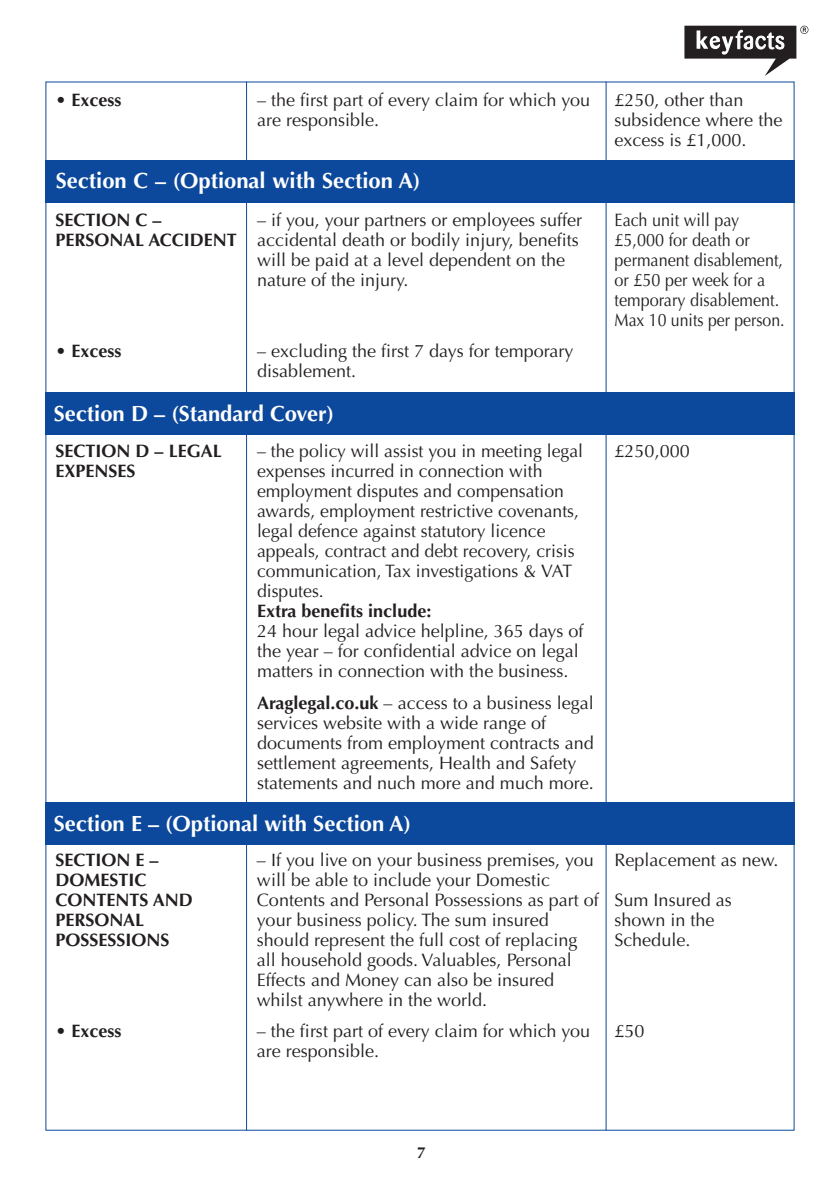
<style>
.page{position:relative;width:840px;height:1191px;background:#fff}
.page>*{position:absolute;margin:0;border:0;box-sizing:border-box;transform-origin:0 0}
.t1{font:700 22px "Optima";color:#fff}
.t2{font:18px/20px "Optima";color:#231f20}
.t3{font:700 18px/20px "Optima";color:#231f20}
.t4{font:18px/20px "Optima";color:#231f20;scale:.9 1}
.t5{font:700 16px "Optima";color:#231f20}
.s1{font-weight:700}
</style>
<div class="page">
<hr style="left:605px;top:81px;width:1px;height:1049px;background:#0c499c">
<hr style="left:246px;top:81px;width:1px;height:1049px;background:#0c499c">
<div style="left:45px;top:392px;width:749px;height:43px;background:#0c499c"></div>
<div style="left:45px;top:160px;width:749px;height:42px;background:#0c499c"></div>
<svg style="left:684px;top:26px;width:124px;height:50px"></svg>
<div style="left:45px;top:802px;width:749px;height:43px;background:#0c499c"></div>
<p class="t3" style="left:55px;top:91px;width:67px">• Excess</p>
<p class="t2" style="left:257px;top:91px;width:334px">– the first part of every claim for which you are responsible.</p>
<p class="t1" style="left:56px;top:170px;width:366px">Section C – (Optional with Section A)</p>
<p class="t3" style="left:55px;top:210px;width:183px">SECTION C –<br>PERSONAL ACCIDENT</p>
<p class="t2" style="left:257px;top:210px;width:326px">– if you, your partners or employees suffer accidental death or bodily injury, benefits will be paid at a level dependent on the nature of the injury.</p>
<p class="t3" style="left:55px;top:342px;width:67px">• Excess</p>
<p class="t2" style="left:257px;top:342px;width:318px">– excluding the first 7 days for temporary disablement.</p>
<p class="t1" style="left:54px;top:402px;width:281px">Section D – (Standard Cover)</p>
<p class="t3" style="left:55px;top:442px;width:167px">SECTION D – LEGAL<br>EXPENSES</p>
<p class="t2" style="left:257px;top:442px;width:327px">– the policy will assist you in meeting legal expenses incurred in connection with employment disputes and compensation awards, employment restrictive covenants, legal defence against statutory licence appeals, contract and debt recovery, crisis communication, Tax investigations &amp; VAT disputes.</p>
<p class="t3" style="left:257px;top:602px;width:176px">Extra benefits include:</p>
<p class="t2" style="left:257px;top:622px;width:328px">24 hour legal advice helpline, 365 days of the year – for confidential advice on legal matters in connection with the business.</p>
<p class="t2" style="left:257px;top:693px;width:338px"><span class="s1">Araglegal.co.uk</span> – access to a business legal services website with a wide range of documents from employment contracts and settlement agreements, Health and Safety statements and nuch more and much more.</p>
<p class="t1" style="left:54px;top:812px;width:358px">Section E – (Optional with Section A)</p>
<p class="t3" style="left:55px;top:850px;width:139px">SECTION E –<br>DOMESTIC<br>CONTENTS AND<br>PERSONAL<br>POSSESSIONS</p>
<p class="t3" style="left:55px;top:1021px;width:67px">• Excess</p>
<p class="t2" style="left:257px;top:850px;width:343px">– If you live on your business premises, you will be able to include your Domestic Contents and Personal Possessions as part of your business policy. The sum insured should represent the full cost of replacing all household goods. Valuables, Personal Effects and Money can also be insured whilst anywhere in the world.</p>
<p class="t2" style="left:257px;top:1021px;width:334px">– the first part of every claim for which you are responsible.</p>
<p class="t2" style="left:614px;top:91px;width:169px">£250, other than subsidence where the excess is £1,000.</p>
<p class="t4" style="left:614px;top:210px;width:190px">Each unit will pay £5,000 for death or permanent disable ment, or £50 per week for a temporary disablement.<br>Max 10 units per person.</p>
<p class="t2" style="left:614px;top:442px;width:77px">£250,000</p>
<p class="t2" style="left:614px;top:850px;width:165px">Replacement as new.</p>
<p class="t2" style="left:614px;top:890px;width:119px">Sum Insured as shown in the<br>Schedule.</p>
<p class="t2" style="left:614px;top:1021px;width:32px">£50</p>
<p class="t5" style="left:417px;top:1144px;width:10px">7</p>
</div>
